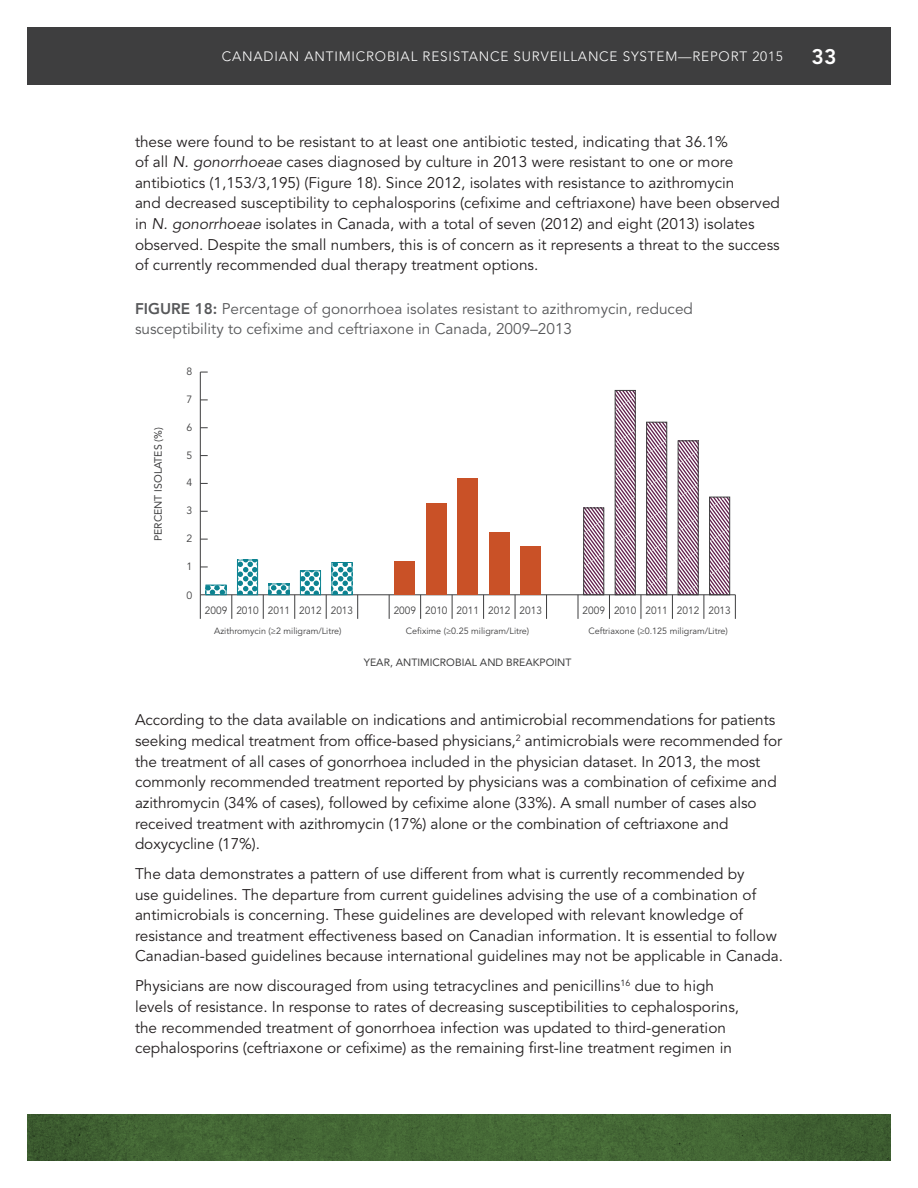
<style>
.page{position:relative;width:918px;height:1188px;background:#fff}
.page>*{position:absolute;margin:0;border:0;box-sizing:border-box;transform-origin:0 0}
.t1{font:800 21px "Avenir LT Std";color:#fff}
.BODY{font:15.3px/20.7px "Avenir LT Std";color:#231f20}
.Figure_Title_A{font:15.3px/20.7px "Avenir LT Std";color:#57585a}
.t2{font:300 13.5px "Avenir LT Std";letter-spacing:.06em;color:#fff}
.t3{font:10.5px "Avenir LT Std";color:#3e3e3f;scale:.96 1}
.t4{font:10.5px "Avenir LT Std";color:#3e3e3f}
.t5{font:10.5px "Avenir LT Std";color:#3e3e3f}
.t6{font:9px "Avenir LT Std";color:#3e3e3f}
.s1{font-style:italic}
.s2{font-weight:800}
</style>
<div class="page">
<svg style="left:27px;top:1115px;width:864px;height:46px;background:#426433"></svg>
<div style="left:778px;top:27px;width:113px;height:57px;background:#3e3e3f"></div>
<div style="left:27px;top:27px;width:756px;height:57px;background:#3e3e3f"></div>
<hr style="left:200px;top:595px;width:535px;height:1px;background:#3e3e3f">
<svg style="left:200px;top:595px;width:1px;height:24px"></svg>
<svg style="left:232px;top:595px;width:1px;height:24px"></svg>
<svg style="left:263px;top:595px;width:1px;height:24px"></svg>
<svg style="left:294px;top:595px;width:1px;height:24px"></svg>
<svg style="left:326px;top:595px;width:1px;height:24px"></svg>
<svg style="left:357px;top:595px;width:1px;height:24px"></svg>
<svg style="left:389px;top:595px;width:1px;height:24px"></svg>
<svg style="left:420px;top:595px;width:1px;height:24px"></svg>
<svg style="left:452px;top:595px;width:1px;height:24px"></svg>
<svg style="left:483px;top:596px;width:1px;height:23px"></svg>
<svg style="left:515px;top:595px;width:1px;height:24px"></svg>
<svg style="left:546px;top:596px;width:1px;height:23px"></svg>
<svg style="left:578px;top:595px;width:1px;height:24px"></svg>
<svg style="left:609px;top:596px;width:1px;height:23px"></svg>
<svg style="left:641px;top:595px;width:1px;height:24px"></svg>
<svg style="left:672px;top:596px;width:1px;height:23px"></svg>
<svg style="left:704px;top:595px;width:1px;height:24px"></svg>
<svg style="left:735px;top:595px;width:1px;height:24px"></svg>
<hr style="left:200px;top:372px;width:1px;height:223px;background:#3e3e3f">
<svg style="left:208px;top:587px;width:16px;height:6px"></svg>
<svg style="left:239px;top:562px;width:17px;height:31px"></svg>
<div style="left:237px;top:560px;width:21px;height:35px;border:1px solid #bfbfbf"></div>
<svg style="left:271px;top:586px;width:16px;height:7px"></svg>
<div style="left:269px;top:584px;width:20px;height:11px;border:1px solid #bfbfbf"></div>
<svg style="left:302px;top:573px;width:17px;height:20px"></svg>
<svg style="left:334px;top:564px;width:16px;height:29px"></svg>
<div style="left:332px;top:562px;width:20px;height:33px;border:1px solid #bfbfbf"></div>
<div style="left:395px;top:562px;width:20px;height:33px;background:#c95127"></div>
<div style="left:426px;top:503px;width:20px;height:92px;background:#c95127"></div>
<div style="left:458px;top:478px;width:20px;height:117px;background:#c95127"></div>
<div style="left:489px;top:532px;width:20px;height:63px;background:#c95127"></div>
<div style="left:521px;top:546px;width:20px;height:49px;background:#c95127"></div>
<svg style="left:585px;top:510px;width:17px;height:83px"></svg>
<div style="left:583px;top:508px;width:21px;height:87px;border:1px solid #3e3e3f"></div>
<svg style="left:617px;top:392px;width:16px;height:201px"></svg>
<div style="left:615px;top:390px;width:20px;height:205px;border:1px solid #3e3e3f"></div>
<svg style="left:648px;top:424px;width:17px;height:169px"></svg>
<div style="left:646px;top:422px;width:21px;height:173px;border:1px solid #3e3e3f"></div>
<svg style="left:680px;top:443px;width:16px;height:150px"></svg>
<div style="left:678px;top:441px;width:20px;height:154px;border:1px solid #3e3e3f"></div>
<svg style="left:711px;top:499px;width:17px;height:94px"></svg>
<div style="left:709px;top:497px;width:21px;height:98px;border:1px solid #3e3e3f"></div>
<p class="t2" style="left:222px;top:48px;width:563px">CANADIAN ANTIMICROBIAL RESISTANCE SURVEILLANCE SYSTEM—REPORT 2015</p>
<h1 class="t1" style="left:811px;top:44px;width:27px">33</h1>
<p class="BODY" style="left:135px;top:131px;width:646px">these were found to be resistant to at least one antibiotic tested, indicating that 36.1%<br>of all <span class="s1">N. gonorrhoeae</span> cases diagnosed by culture in 2013 were resistant to one or more antibiotics (1,153/3,195) (Figure 18). Since 2012, isolates with resistance to azithromycin<br>and decreased susceptibility to cephalosporins (cefixime and ceftriaxone) have been observed in <span class="s1">N. gonorrhoeae</span> isolates in Canada, with a total of seven (2012) and eight (2013) isolates observed. Despite the small numbers, this is of concern as it represents a threat to the success of currently recommended dual therapy treatment options.</p>
<p class="Figure_Title_A" style="left:135px;top:298px;width:560px"><span class="s2">FIGURE 18:</span> Percentage of gonorrhoea isolates resistant to azithromycin, reduced susceptibility to cefixime and ceftriaxone in Canada, 2009–2013</p>
<p class="t5" style="left:186px;top:365px;width:7px">8</p>
<p class="t4" style="left:152px;top:541px;width:116px;rotate:-90deg">PERCENT ISOLATES (%)</p>
<p class="t5" style="left:186px;top:393px;width:7px">7</p>
<p class="t5" style="left:186px;top:421px;width:7px">6</p>
<p class="t5" style="left:186px;top:449px;width:7px">5</p>
<p class="t5" style="left:186px;top:477px;width:7px">4</p>
<p class="t5" style="left:186px;top:505px;width:7px">3</p>
<p class="t5" style="left:186px;top:532px;width:7px">2</p>
<p class="t5" style="left:186px;top:560px;width:7px">1</p>
<p class="t5" style="left:187px;top:589px;width:7px">0</p>
<p class="t3" style="left:205px;top:604px;width:156px">2009 2010 2011 2012 2013</p>
<p class="t3" style="left:394px;top:604px;width:156px">2009 2010 2011 2012 2013</p>
<p class="t3" style="left:583px;top:604px;width:156px">2009 2010 2011 2012 2013</p>
<p class="t6" style="left:214px;top:626px;width:129px">Azithromycin (≥2 miligram/Litre)</p>
<p class="t6" style="left:406px;top:626px;width:125px">Cefixime (≥0.25 miligram/Litre)</p>
<p class="t6" style="left:588px;top:626px;width:141px">Ceftriaxone (≥0.125 miligram/Litre)</p>
<p class="t4" style="left:364px;top:656px;width:209px">YEAR, ANTIMICROBIAL AND BREAKPOINT</p>
<p class="BODY" style="left:135px;top:710px;width:649px">According to the data available on indications and antimicrobial recommendations for patients seeking medical treatment from office-based physicians,<sup>2</sup> antimicrobials were recommended for the treatment of all cases of gonorrhoea included in the physician dataset. In 2013, the most commonly recommended treatment reported by physicians was a combination of cefixime and azithromycin (34% of cases), followed by cefixime alone (33%). A small number of cases also received treatment with azithromycin (17%) alone or the combination of ceftriaxone and doxycycline (17%).</p>
<p class="BODY" style="left:135px;top:864px;width:650px">The data demonstrates a pattern of use different from what is currently recommended by<br>use guidelines. The departure from current guidelines advising the use of a combination of antimicrobials is concerning. These guidelines are developed with relevant knowledge of resistance and treatment effectiveness based on Canadian information. It is essential to follow Canadian-based guidelines because international guidelines may not be applicable in Canada.</p>
<p class="BODY" style="left:135px;top:976px;width:606px">Physicians are now discouraged from using tetracyclines and penicillins<sup>16</sup> due to high levels of resistance. In response to rates of decreasing susceptibilities to cephalosporins, the recommended treatment of gonorrhoea infection was updated to third-generation cephalosporins (ceftriaxone or cefixime) as the remaining first-line treatment regimen in</p>
</div>
